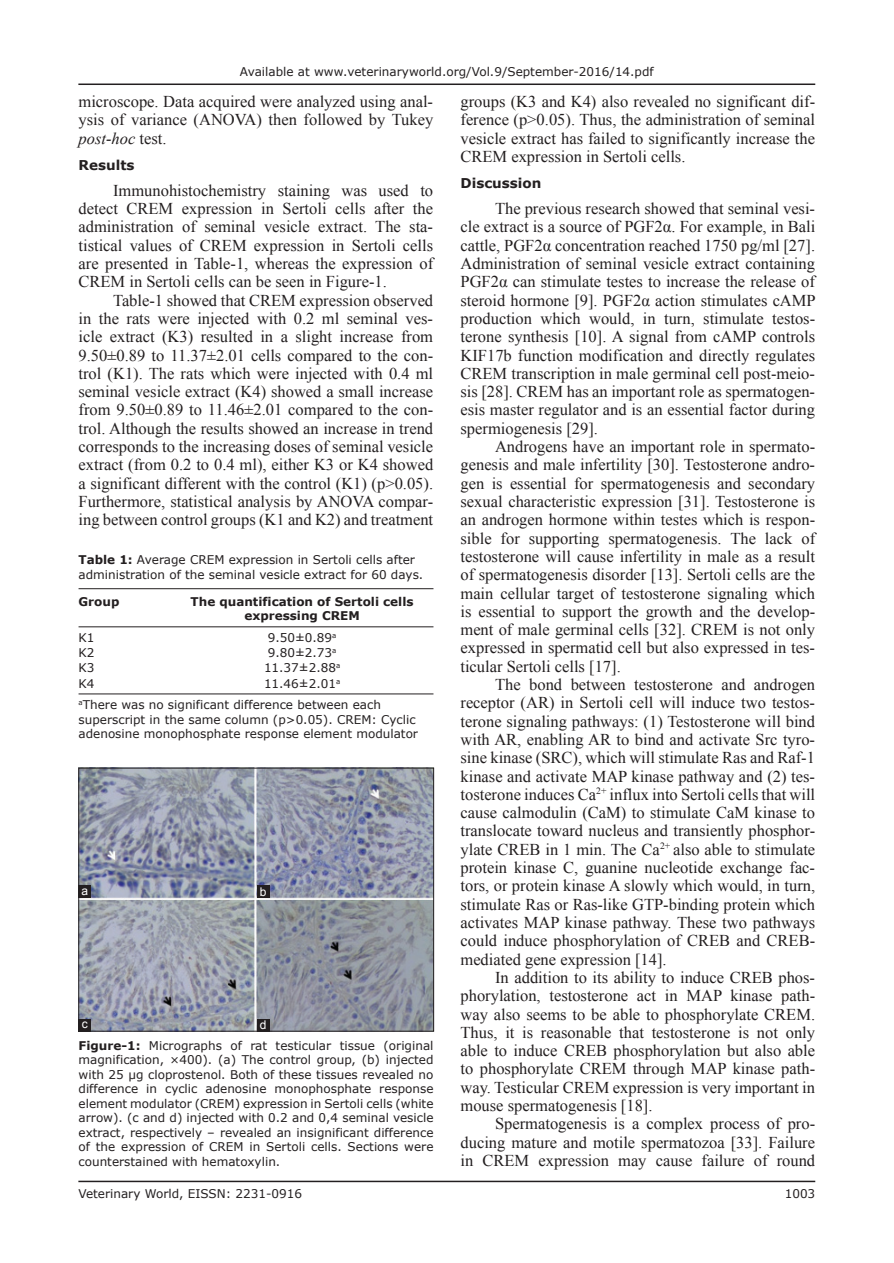
<style>
.page{position:relative;width:894px;height:1263px;background:#fff}
.page>*{position:absolute;margin:0;border:0;box-sizing:border-box;transform-origin:0 0}
.t1{font:16.5px/18.3px "Times New Roman";color:#231f20;text-align:justify}
.t2{font:700 13.5px "Verdana";color:#231f20}
.t3{font:12px/14.5px "Verdana";color:#231f20}
.t4{font:700 12px/14.5px "Verdana";color:#231f20;text-align:center}
.t5{font:12px "Arial";color:#fff}
.s1{font-style:italic}
.s2{font-weight:700}
</style>
<div class="page">
<hr style="left:78px;top:1180px;width:737px;height:2px;background:#231f20">
<hr style="left:78px;top:83px;width:737px;height:2px;background:#231f20">
<hr style="left:78px;top:588px;width:355px;height:1px;background:#231f20">
<hr style="left:78px;top:626px;width:355px;height:1px;background:#231f20">
<hr style="left:78px;top:693px;width:93px;height:1px;background:#231f20">
<hr style="left:171px;top:693px;width:262px;height:1px;background:#231f20">
<img style="left:80px;top:770px;width:351px;height:259px">
<div style="left:78px;top:768px;width:355px;height:263px;border:1px solid #231f20"></div>
<div style="left:257px;top:1018px;width:12px;height:13px;background:#231f20"></div>
<div style="left:78px;top:1018px;width:13px;height:13px;background:#231f20"></div>
<div style="left:257px;top:885px;width:12px;height:13px;background:#231f20"></div>
<div style="left:78px;top:885px;width:13px;height:13px;background:#231f20"></div>
<p class="t3" style="left:240px;top:64px;width:415px">Available at www.veterinaryworld.org/Vol.9/September-2016/14.pdf</p>
<p class="t1" style="left:78px;top:92px;width:356px">microscope. Data acquired were analyzed using anal&shy;ysis of variance (ANOVA) then followed by Tukey <span class="s1">post-hoc</span> test.</p>
<p class="t2" style="left:78px;top:156px;width:57px">Results</p>
<p class="t1" style="left:78px;top:181px;width:356px;text-indent:34px">Immunohistochemistry staining was used to detect CREM expression in Sertoli cells after the administration of seminal vesicle extract. The sta&shy;tistical values of CREM expression in Sertoli cells are presented in Table-1, whereas the expression of CREM in Sertoli cells can be seen in Figure-1.</p>
<p class="t1" style="left:78px;top:291px;width:356px;text-indent:34px">Table-1 showed that CREM expression observed in the rats were injected with 0.2 ml seminal ves&shy;icle extract (K3) resulted in a slight increase from 9.50±0.89 to 11.37±2.01 cells compared to the con&shy;trol (K1). The rats which were injected with 0.4 ml seminal vesicle extract (K4) showed a small increase from 9.50±0.89 to 11.46±2.01 compared to the con&shy;trol. Although the results showed an increase in trend corresponds to the increasing doses of seminal vesicle extract (from 0.2 to 0.4 ml), either K3 or K4 showed a significant different with the control (K1) (p&gt;0.05).<br>Furthermore, statistical analysis by ANOVA compar&shy;ing between control groups (K1 and K2) and treatment</p>
<p class="t1" style="left:460px;top:92px;width:356px">groups (K3 and K4) also revealed no significant dif&shy;ference (p&gt;0.05). Thus, the administration of seminal vesicle extract has failed to significantly increase the CREM expression in Sertoli cells.</p>
<p class="t2" style="left:460px;top:175px;width:82px">Discussion</p>
<p class="t1" style="left:460px;top:199px;width:356px;text-indent:34px">The previous research showed that seminal vesi&shy;cle extract is a source of PGF2α. For example, in Bali cattle, PGF2α concentration reached 1750 pg/ml [27].<br>Administration of seminal vesicle extract containing PGF2α can stimulate testes to increase the release of steroid hormone [9]. PGF2α action stimulates cAMP production which would, in turn, stimulate testos&shy;terone synthesis [10]. A signal from cAMP controls KIF17b function modification and directly regulates CREM transcription in male germinal cell post-meio&shy;sis [28]. CREM has an important role as spermatogen&shy;esis master regulator and is an essential factor during spermiogenesis [29].</p>
<p class="t1" style="left:460px;top:437px;width:356px;text-indent:34px">Androgens have an important role in spermato&shy;genesis and male infertility [30]. Testosterone andro&shy;gen is essential for spermatogenesis and secondary sexual characteristic expression [31]. Testosterone is an androgen hormone within testes which is respon&shy;sible for supporting spermatogenesis. The lack of testosterone will cause infertility in male as a result of spermatogenesis disorder [13]. Sertoli cells are the main cellular target of testosterone signaling which is essential to support the growth and the develop&shy;ment of male germinal cells [32]. CREM is not only expressed in spermatid cell but also expressed in tes&shy;ticular Sertoli cells [17].</p>
<p class="t1" style="left:460px;top:675px;width:356px;text-indent:34px">The bond between testosterone and androgen receptor (AR) in Sertoli cell will induce two testos&shy;terone signaling pathways: (1) Testosterone will bind with AR, enabling AR to bind and activate Src tyro&shy;sine kinase (SRC), which will stimulate Ras and Raf-1 kinase and activate MAP kinase pathway and (2) tes&shy;tosterone induces Ca<sup>2+</sup> influx into Sertoli cells that will cause calmodulin (CaM) to stimulate CaM kinase to translocate toward nucleus and transiently phosphor&shy;ylate CREB in 1 min. The Ca<sup>2+</sup> also able to stimulate protein kinase C, guanine nucleotide exchange fac&shy;tors, or protein kinase A slowly which would, in turn, stimulate Ras or Ras-like GTP-binding protein which activates MAP kinase pathway. These two pathways could induce phosphorylation of CREB and CREB&shy;mediated gene expression [14].</p>
<p class="t1" style="left:460px;top:968px;width:356px;text-indent:34px">In addition to its ability to induce CREB phos&shy;phorylation, testosterone act in MAP kinase path&shy;way also seems to be able to phosphorylate CREM.<br>Thus, it is reasonable that testosterone is not only able to induce CREB phosphorylation but also able to phosphorylate CREM through MAP kinase path&shy;way. Testicular CREM expression is very important in mouse spermatogenesis [18].</p>
<p class="t1" style="left:460px;top:1114px;width:356px;text-indent:34px">Spermatogenesis is a complex process of pro&shy;ducing mature and motile spermatozoa [33]. Failure in CREM expression may cause failure of round</p>
<p class="t3" style="left:78px;top:552px;width:346px"><span class="s2">Table 1:</span> Average CREM expression in Sertoli cells after administration of the seminal vesicle extract for 60 days.</p>
<p class="t4" style="left:78px;top:593px;width:42px">Group</p>
<p class="t4" style="left:190px;top:593px;width:224px">The quantification of Sertoli cells expressing CREM</p>
<p class="t3" style="left:78px;top:630px;width:17px">K1</p>
<p class="t3" style="left:268px;top:630px;width:70px">9.50±0.89<sup>a</sup></p>
<p class="t3" style="left:78px;top:645px;width:17px">K2</p>
<p class="t3" style="left:268px;top:645px;width:70px">9.80±2.73<sup>a</sup></p>
<p class="t3" style="left:78px;top:660px;width:17px">K3</p>
<p class="t3" style="left:264px;top:660px;width:78px">11.37±2.88<sup>a</sup></p>
<p class="t3" style="left:78px;top:675px;width:17px">K4</p>
<p class="t3" style="left:78px;top:672px;width:304px;line-height:21.6px;text-indent:185px">11.46±2.01<sup>a a</sup>There was no significant difference between each</p>
<p class="t3" style="left:78px;top:711px;width:341px">superscript in the same column (p&gt;0.05). CREM: Cyclic adenosine monophosphate response element modulator</p>
<p class="t5" style="left:82px;top:884px;width:8px">a</p>
<p class="t5" style="left:260px;top:885px;width:8px">b</p>
<p class="t5" style="left:82px;top:1017px;width:7px">c</p>
<p class="t5" style="left:260px;top:1018px;width:8px">d</p>
<p class="t3" style="left:78px;top:1037px;width:356px;text-align:justify"><span class="s2">Figure-1:</span> Micrographs of rat testicular tissue (original magnification, ×400). (a) The control group, (b) injected with 25 μg cloprostenol. Both of these tissues revealed no difference in cyclic adenosine monophosphate response element modulator (CREM) expression in Sertoli cells (white arrow). (c and d) injected with 0.2 and 0,4 seminal vesicle extract, respectively – revealed an insignificant difference of the expression of CREM in Sertoli cells. Sections were counterstained with hematoxylin.</p>
<p class="t3" style="left:78px;top:1185px;width:225px">Veterinary World, EISSN: 2231-0916</p>
<p class="t3" style="left:784px;top:1185px;width:32px">1003</p>
</div>
